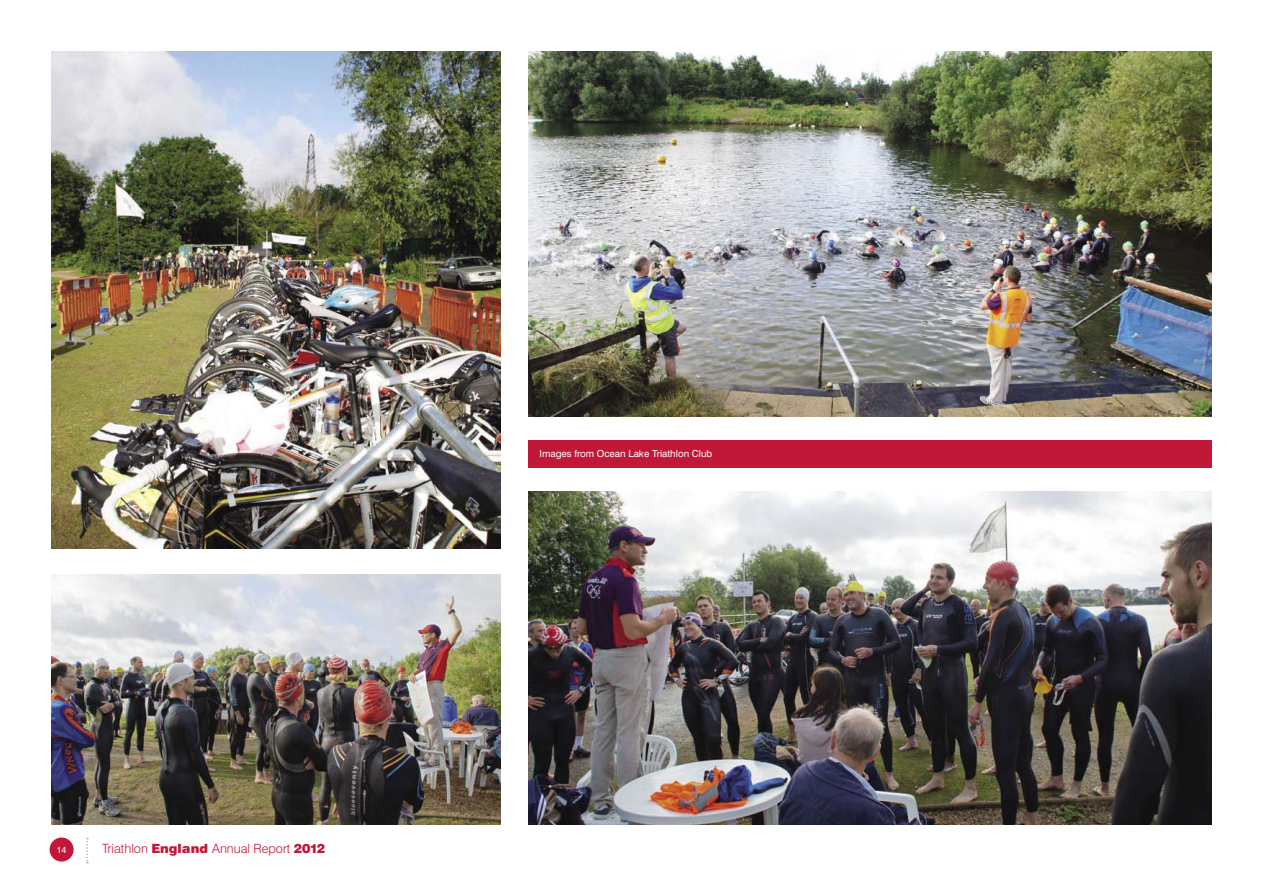
<style>
.page{position:relative;width:1263px;height:893px;background:#fff}
.page>*{position:absolute;margin:0;border:0;box-sizing:border-box;transform-origin:0 0}
.t1{font:300 12.75px "Swiss 721 BT";color:#c11738}
.t2{font:9.75px "Swiss 721 BT";color:#fff}
.t3{font:9px "Swiss 721 BT";color:#fff}
.s1{font-weight:900}
</style>
<div class="page">
<img style="left:528px;top:51px;width:684px;height:365px">
<img style="left:528px;top:492px;width:684px;height:333px">
<img style="left:51px;top:51px;width:450px;height:498px">
<img style="left:51px;top:574px;width:450px;height:251px">
<div style="left:528px;top:440px;width:684px;height:27px;background:#c11738"></div>
<svg style="left:86px;top:838px;width:2px;height:25px"></svg>
<div style="left:50px;top:837px;width:24px;height:24px;background:#c11738;border-radius:50%"></div>
<p class="t3" style="left:57px;top:844px;width:11px">14</p>
<h1 class="t1" style="left:102px;top:840px;width:224px">Triathlon <span class="s1">England</span> Annual Report <span class="s1">2012</span></h1>
<p class="t2" style="left:540px;top:448px;width:174px">Images from Ocean Lake Triathlon Club</p>
</div>
